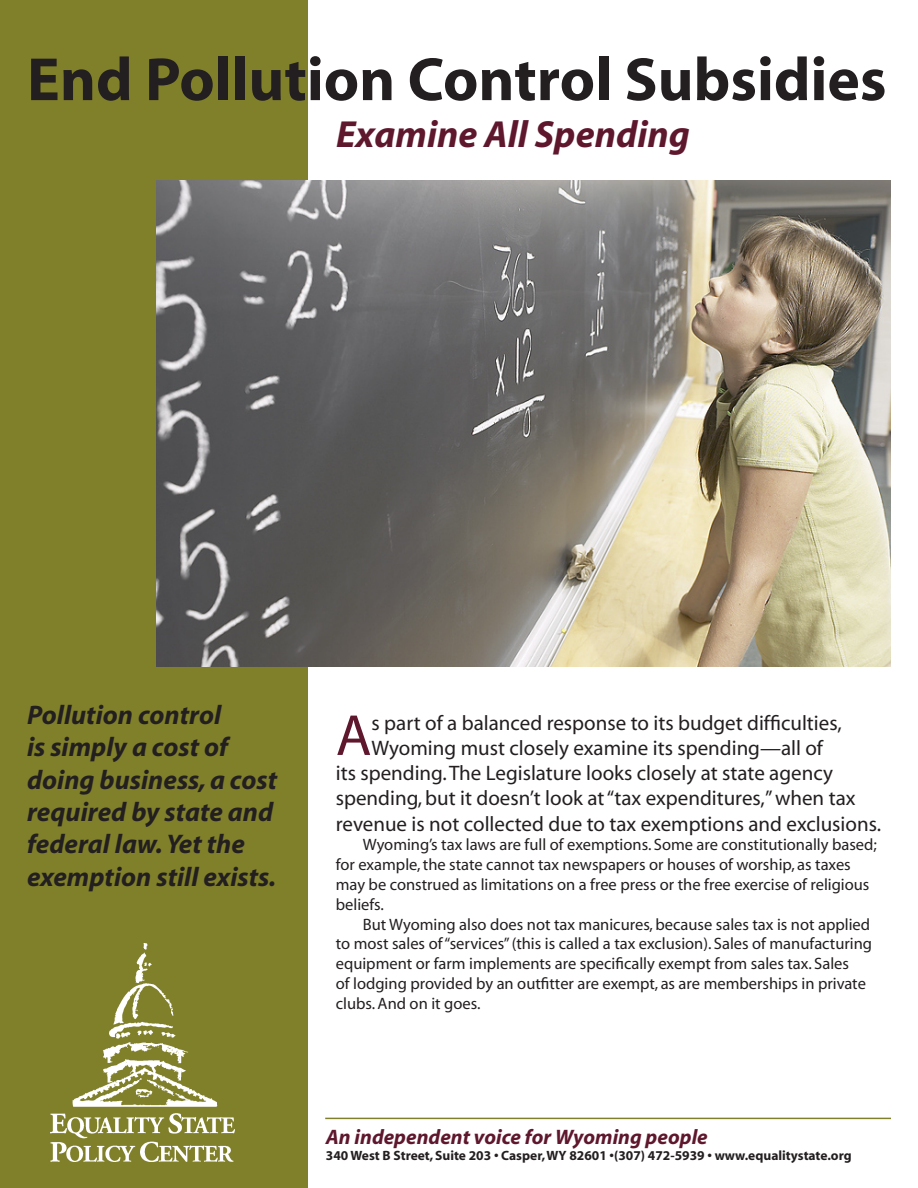
<style>
.page{position:relative;width:918px;height:1188px;background:#fff}
.page>*{position:absolute;margin:0;border:0;box-sizing:border-box;transform-origin:0 0}
.t1{font:700 61.5px "Myriad";color:#231f20}
.body{font:58.35px "Myriad";color:#5e172d}
.t2{font:italic 700 37.95px "Myriad";color:#5e172d}
.body-2{font:italic 700 27px/32.4px "Myriad";color:#231f20}
.body-3{font:21px "Myriad";color:#231f20}
.t3{font:italic 700 21px "Myriad";color:#5e172d}
.body-4{font:16.5px/19.8px "Myriad";color:#231f20}
.t4{font:700 13.5px "Myriad";color:#231f20}
</style>
<div class="page">
<div style="left:0;top:0;width:308px;height:1188px;background:#80802b"></div>
<img style="left:50px;top:944px;width:184px;height:217px">
<hr style="left:325px;top:1118px;width:566px;height:1px;background:#80802b">
<img style="left:157px;top:181px;width:734px;height:486px">
<p class="t1" style="left:27px;top:48px;width:861px">End Pollution Control Subsidies</p>
<p class="t2" style="left:336px;top:115px;width:355px">Examine All Spending</p>
<p class="body-2" style="left:27px;top:699px;width:252px">Pollution control<br>is simply a cost of doing business, a cost required by state and federal law. Yet the exemption still exists.</p>
<p class="body" style="left:336px;top:706px;width:37px">A</p>
<p class="body-3" style="left:372px;top:712px;width:472px">s part of a balanced response to its budget difficulties,</p>
<p class="body-3" style="left:372px;top:737px;width:453px">Wyoming must closely examine its spending—all of</p>
<p class="body-3" style="left:336px;top:763px;width:499px">its spending. The Legislature looks closely at state agency</p>
<p class="body-3" style="left:336px;top:788px;width:521px">spending, but it doesn’t look at “tax expenditures,” when tax</p>
<p class="body-3" style="left:336px;top:813px;width:547px">revenue is not collected due to tax exemptions and exclusions.</p>
<p class="body-4" style="left:336px;top:836px;width:543px;text-indent:27px">Wyoming’s tax laws are full of exemptions. Some are constitutionally based; for example, the state cannot tax newspapers or houses of worship, as taxes may be construed as limitations on a free press or the free exercise of religious beliefs.</p>
<p class="body-4" style="left:336px;top:915px;width:538px;text-indent:27px">But Wyoming also does not tax manicures, because sales tax is not applied to most sales of “services” (this is called a tax exclusion). Sales of manufacturing equipment or farm implements are specifically exempt from sales tax. Sales<br>of lodging provided by an outfitter are exempt, as are memberships in private clubs. And on it goes.</p>
<p class="t3" style="left:326px;top:1126px;width:383px">An independent voice for Wyoming people</p>
<p class="t4" style="left:326px;top:1148px;width:527px">340 West B Street, Suite 203 • Casper, WY 82601 •(307) 472-5939 • www.equalitystate.org</p>
</div>
